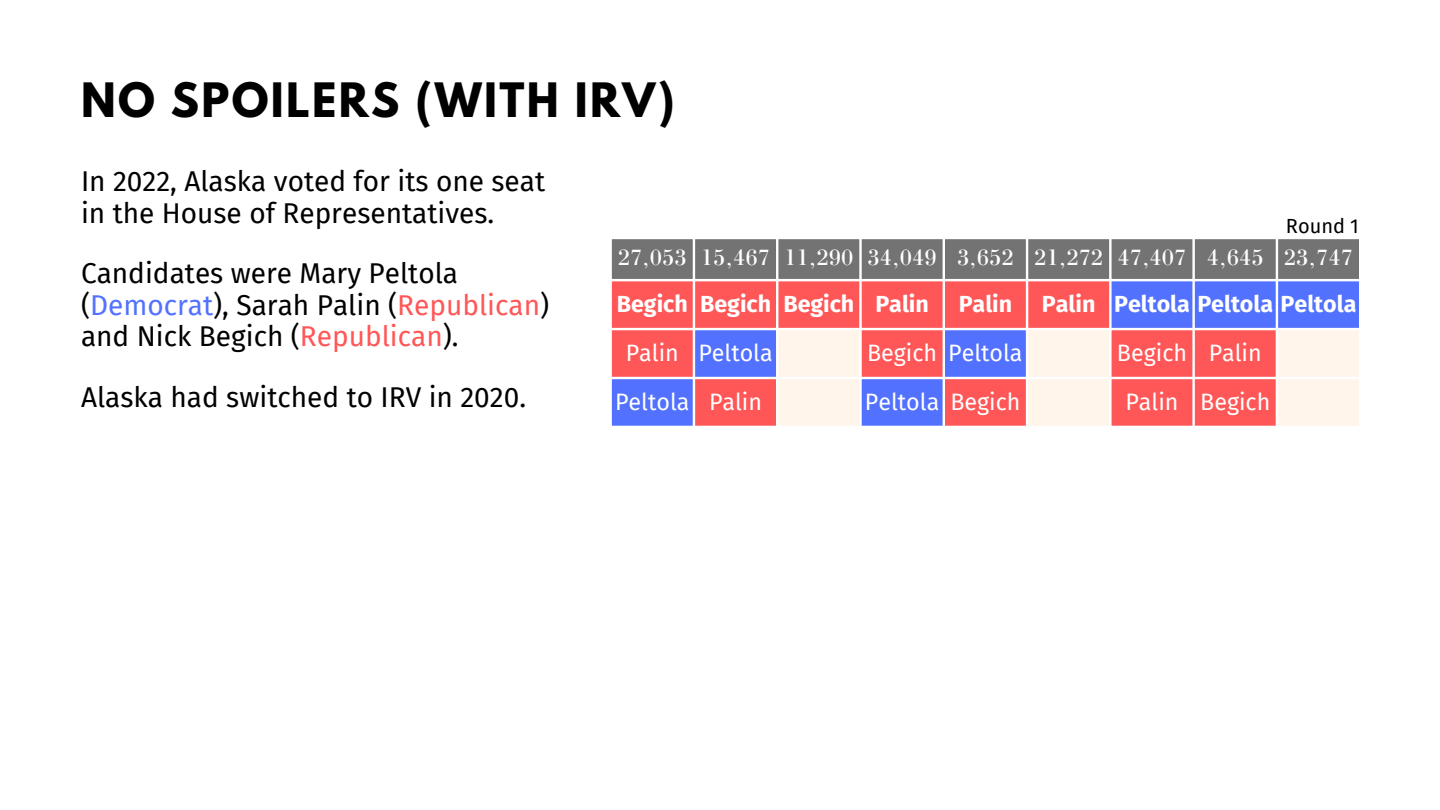
<style>
.page{position:relative;width:1440px;height:810px;background:#fff}
.page>*{position:absolute;margin:0;border:0;box-sizing:border-box;transform-origin:0 0}
.t1{font:700 42px "League Spartan";letter-spacing:.055em;color:#000}
.t2{font:28px/31.5px "Fira Sans";color:#000}
.t3{font:23.2px "Fira Sans";color:#fff}
.t4{font:700 23.2px "Fira Sans";color:#fff}
.t5{font:23.2px "Bodoni";color:#fff}
.t6{font:20px "Fira Sans";color:#000}
.s1{color:#5271ff}
.s2{color:#ff5757}
</style>
<div class="page">
<div style="left:612px;top:239px;width:747px;height:40px;background:#737373"></div>
<svg style="left:612px;top:281px;width:747px;height:145px;background:#c16c9e"></svg>
<svg style="left:778px;top:330px;width:581px;height:96px;background:#e7a3b2"></svg>
<p class="t1" style="left:81px;top:79px;width:595px">NO SPOILERS (WITH IRV)</p>
<p class="t2" style="left:81px;top:166px;width:466px">In 2022, Alaska voted for its one seat in the House of Representatives.</p>
<p class="t2" style="left:81px;top:258px;width:470px">Candidates were Mary Peltola (<span class="s1">Democrat</span>), Sarah Palin (<span class="s2">Republican</span>) and Nick Begich (<span class="s2">Republican</span>).</p>
<p class="t2" style="left:81px;top:382px;width:447px">Alaska had switched to IRV in 2020.</p>
<p class="t6" style="left:1286px;top:215px;width:75px">Round 1</p>
<h1 class="t5" style="left:618px;top:244px;width:71px">27,053</h1>
<h2 class="t5" style="left:701px;top:244px;width:71px">15,467</h2>
<h2 class="t5" style="left:784px;top:244px;width:71px">11,290</h2>
<h2 class="t5" style="left:868px;top:244px;width:71px">34,049</h2>
<p class="t5" style="left:957px;top:244px;width:58px">3,652</p>
<p class="t5" style="left:1034px;top:244px;width:71px">21,272</p>
<p class="t5" style="left:1117px;top:244px;width:71px">47,407</p>
<p class="t5" style="left:1207px;top:244px;width:58px">4,645</p>
<p class="t5" style="left:1284px;top:244px;width:71px">23,747</p>
<p class="t4" style="left:617px;top:290px;width:73px">Begich</p>
<p class="t4" style="left:700px;top:290px;width:73px">Begich</p>
<p class="t4" style="left:783px;top:290px;width:73px">Begich</p>
<p class="t4" style="left:875px;top:290px;width:55px">Palin</p>
<p class="t4" style="left:959px;top:290px;width:55px">Palin</p>
<p class="t4" style="left:1042px;top:290px;width:55px">Palin</p>
<p class="t4" style="left:1114px;top:290px;width:244px">Peltola Peltola Peltola</p>
<p class="t3" style="left:626px;top:339px;width:55px">Palin</p>
<p class="t3" style="left:698px;top:339px;width:76px">Peltola</p>
<p class="t3" style="left:867px;top:339px;width:72px">Begich</p>
<p class="t3" style="left:948px;top:339px;width:76px">Peltola</p>
<p class="t3" style="left:1117px;top:339px;width:72px">Begich</p>
<p class="t3" style="left:1209px;top:339px;width:55px">Palin</p>
<p class="t3" style="left:615px;top:388px;width:76px">Peltola</p>
<p class="t3" style="left:709px;top:388px;width:55px">Palin</p>
<p class="t3" style="left:865px;top:388px;width:76px">Peltola</p>
<p class="t3" style="left:950px;top:388px;width:72px">Begich</p>
<p class="t3" style="left:1125px;top:388px;width:55px">Palin</p>
<p class="t3" style="left:1200px;top:388px;width:72px">Begich</p>
</div>
